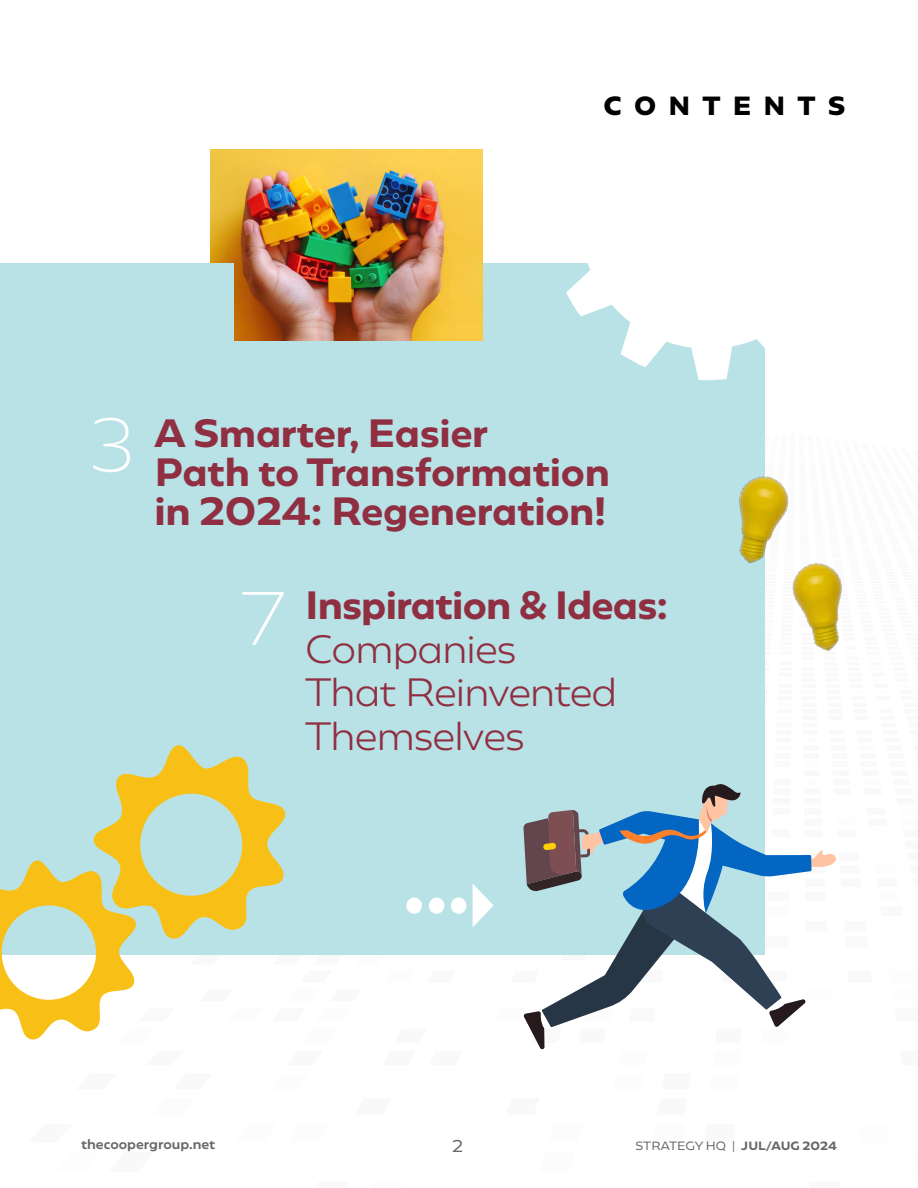
<style>
.page{position:relative;width:918px;height:1188px;background:#fff}
.page>*{position:absolute;margin:0;border:0;box-sizing:border-box;transform-origin:0 0}
.t1{font:700 34.5px/39px "Geometrica";letter-spacing:-.01em;color:#902f42}
.t2{font:300 34.5px/43.5px "Geometrica";letter-spacing:-.025em;color:#902f42}
.t3{font:800 22.95px "Geometrica";letter-spacing:.53em;color:#000}
.t4{font:15px "Geometrica";color:#686768}
.t5{font:500 12px "Geometrica";color:#686768}
.t6{font:10.5px "Geometrica";letter-spacing:-.005em;color:#686768}
.s1{font-weight:200;font-size:66px;color:#fff}
.s2{font-weight:700}
</style>
<div class="page">
<div style="left:0;top:263px;width:765px;height:691px;background:#b8e2e5"></div>
<img style="left:210px;top:149px;width:273px;height:192px">
<svg style="left:566px;top:263px;width:199px;height:117px;fill:#fff"></svg>
<svg style="left:0;top:476px;width:842px;height:574px"></svg>
<div style="left:451px;top:898px;width:15px;height:16px;background:#fff;border-radius:50%"></div>
<div style="left:429px;top:898px;width:15px;height:16px;background:#fff;border-radius:50%"></div>
<div style="left:406px;top:898px;width:16px;height:16px;background:#fff;border-radius:50%"></div>
<div style="left:202px;top:263px;width:32px;height:93px;background:#b8e2e5"></div>
<p class="t3" style="left:604px;top:90px;width:243px">CONTENTS</p>
<p class="t1" style="left:154px;top:413px;width:457px;text-indent:-66px"><span class="s1">3</span> A Smarter, Easier<br>Path to Transformation in 2024: Regeneration!</p>
<p class="t2" style="left:305px;top:583px;width:365px;text-indent:-65px"><span class="s1">7</span> <span class="s2">Inspiration &amp; Ideas:<br></span>Companies<br>That Reinvented<br>Themselves</p>
<p class="t5" style="left:81px;top:1136px;width:136px">thecoopergroup.net</p>
<p class="t4" style="left:452px;top:1136px;width:12px">2</p>
<p class="t6" style="left:635px;top:1138px;width:203px">STRATEGY HQ | <span class="s2">JUL/AUG 2024</span></p>
</div>
